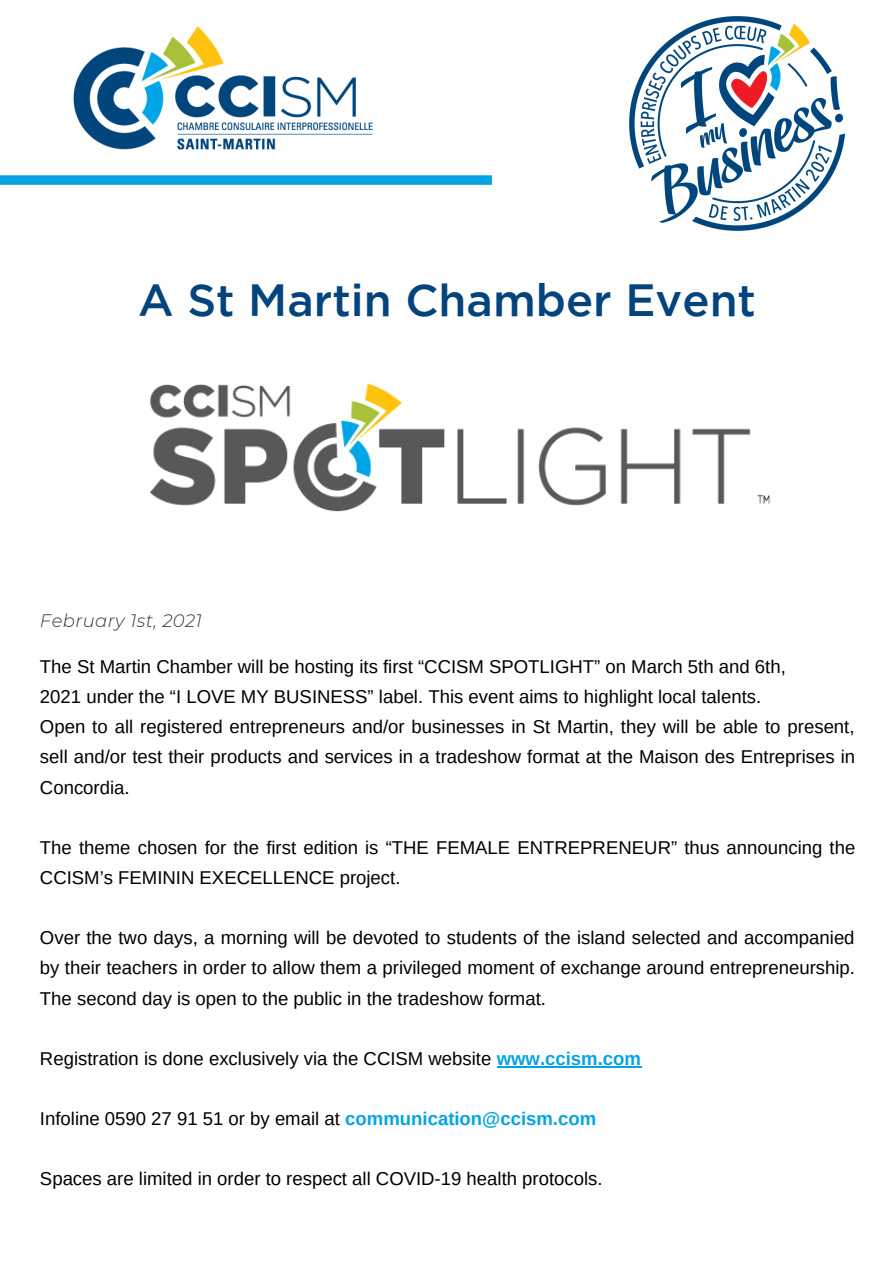
<style>
.page{position:relative;width:894px;height:1264px;background:#fff}
.page>*{position:absolute;margin:0;border:0;box-sizing:border-box;transform-origin:0 0}
.t1{font:500 45px "i Ciel Gotham";color:#04447c}
.t2{font:18.6px/30.2px "Arimo";color:#000;text-align:justify}
.t3{font:italic 300 18px "Montserrat";letter-spacing:.02em;color:#363633}
.s1{font-weight:700;color:#04a4e4}
</style>
<div class="page">
<img style="left:73px;top:26px;width:300px;height:124px">
<svg style="left:0;top:175px;width:492px;height:10px;background:#0ea7e5"></svg>
<hr style="left:496px;top:1065px;width:145px;height:2px;background:#04a4e4">
<img style="left:629px;top:16px;width:215px;height:214px">
<img style="left:150px;top:383px;width:620px;height:129px">
<p class="t1" style="left:138px;top:279px;width:619px">A St Martin Chamber Event</p>
<p class="t3" style="left:40px;top:609px;width:163px">February 1st, 2021</p>
<p class="t2" style="left:40px;top:651px;width:747px">The St Martin Chamber will be hosting its first “CCISM SPOTLIGHT” on March 5th and 6th,</p>
<p class="t2" style="left:40px;top:681px;width:722px">2021 under the “I LOVE MY BUSINESS” label. This event aims to highlight local talents.</p>
<p class="t2" style="left:40px;top:711px;width:816px">Open to all registered entrepreneurs and/or businesses in St Martin, they will be able to present, sell and/or test their products and services in a tradeshow format at the Maison des Entreprises in Concordia.</p>
<p class="t2" style="left:40px;top:832px;width:816px">The theme chosen for the first edition is “THE FEMALE ENTREPRENEUR” thus announcing the<br>CCISM’s FEMININ EXECELLENCE project.</p>
<p class="t2" style="left:40px;top:922px;width:816px">Over the two days, a morning will be devoted to students of the island selected and accompanied by their teachers in order to allow them a privileged moment of exchange around entrepreneurship.<br>The second day is open to the public in the tradeshow format.</p>
<p class="t2" style="left:40px;top:1043px;width:602px">Registration is done exclusively via the CCISM website <span class="s1">www.ccism.com</span></p>
<p class="t2" style="left:40px;top:1103px;width:557px">Infoline 0590 27 91 51 or by email at <span class="s1">communication@ccism.com</span></p>
<p class="t2" style="left:40px;top:1163px;width:564px">Spaces are limited in order to respect all COVID-19 health protocols.</p>
</div>
